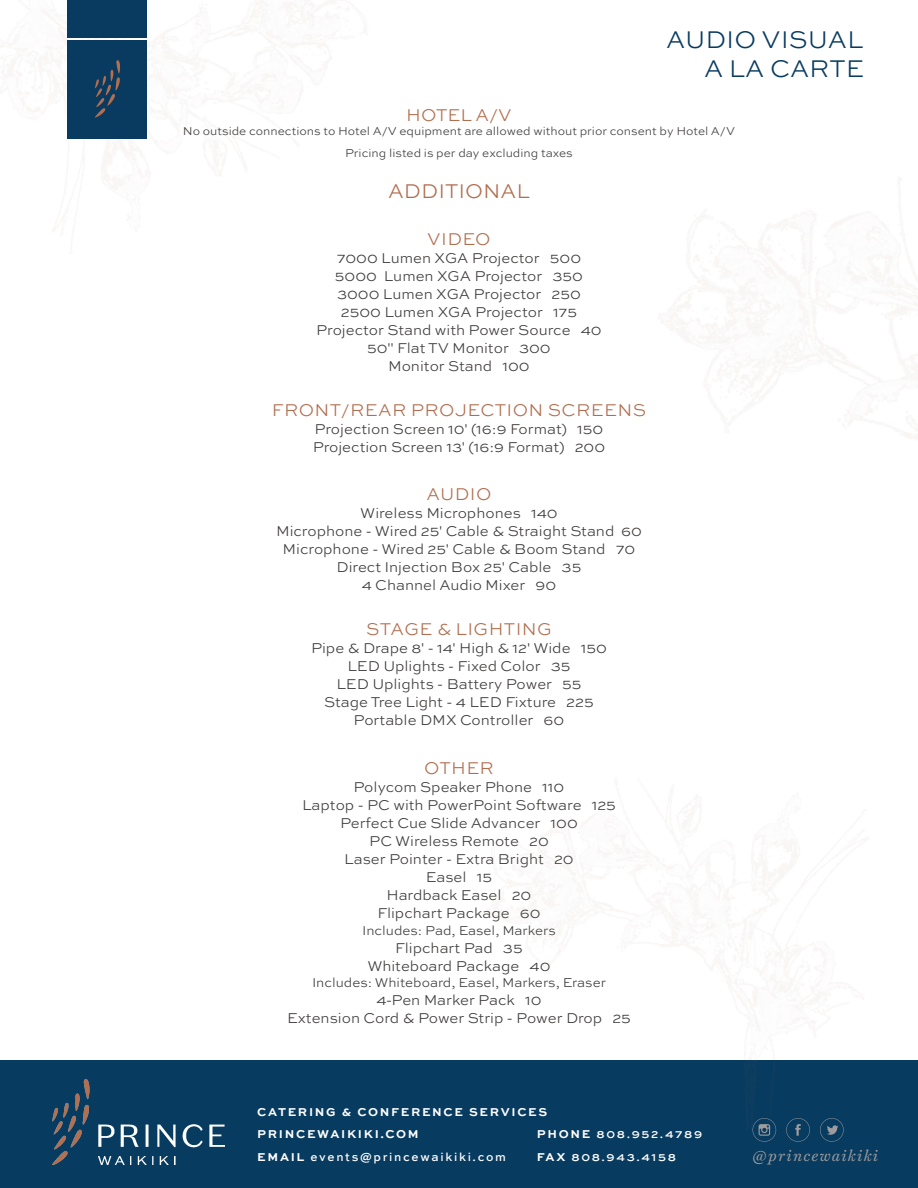
<style>
.page{position:relative;width:918px;height:1188px;background:#fff}
.page>*{position:absolute;margin:0;border:0;box-sizing:border-box;transform-origin:0 0}
.t1{font:300 25.5px "Sweet Sans";color:#083b60}
.t2{font:300 21px "Sweet Sans";color:#b16e4f}
.t3{font:300 18px "Sweet Sans";letter-spacing:.02em;color:#b16e4f}
.t4{font:300 15px "Sweet Sans";color:#3c3938}
.t5{font:italic 15px "Harriet Text";letter-spacing:.08em;color:#9e9c9c}
.t6{font:300 13.5px "Sweet Sans";color:#3c3938}
.t7{font:300 12px "Sweet Sans";color:#3c3938}
.t8{font:500 12px "Sweet Sans";letter-spacing:.14em;color:#fff}
.t9{font:700 12px "Sweet Sans";letter-spacing:.14em;color:#fff}
.s1{font-weight:700}
</style>
<div class="page">
<img style="left:0;top:0;width:349px;height:230px">
<div style="left:68px;top:40px;width:79px;height:100px;background:#093a5f"></div>
<div style="left:68px;top:0;width:79px;height:38px;background:#093a5f"></div>
<svg style="left:95px;top:60px;width:25px;height:58px"></svg>
<div style="left:0;top:1060px;width:918px;height:128px;background:#083b60"></div>
<img style="left:52px;top:1080px;width:172px;height:84px">
<img style="left:494px;top:788px;width:372px;height:354px">
<p class="t1" style="left:666px;top:25px;width:199px">AUDIO VISUAL</p>
<p class="t1" style="left:704px;top:54px;width:161px">A LA CARTE</p>
<p class="t3" style="left:406px;top:104px;width:107px">HOTEL A/V</p>
<p class="t7" style="left:183px;top:124px;width:554px">No outside connections to Hotel A/V equipment are allowed without prior consent by Hotel A/V</p>
<p class="t7" style="left:345px;top:146px;width:229px">Pricing listed is per day excluding taxes</p>
<p class="t2" style="left:388px;top:180px;width:143px">ADDITIONAL</p>
<p class="t3" style="left:427px;top:229px;width:65px">VIDEO</p>
<p class="t4" style="left:337px;top:249px;width:246px">7000 Lumen XGA Projector 500</p>
<p class="t4" style="left:335px;top:267px;width:250px">5000 Lumen XGA Projector 350</p>
<p class="t4" style="left:337px;top:285px;width:245px">3000 Lumen XGA Projector 250</p>
<p class="t4" style="left:341px;top:303px;width:238px">2500 Lumen XGA Projector 175</p>
<p class="t4" style="left:316px;top:321px;width:287px">Projector Stand with Power Source 40</p>
<p class="t4" style="left:367px;top:339px;width:185px">50" Flat TV Monitor 300</p>
<p class="t4" style="left:388px;top:357px;width:143px">Monitor Stand 100</p>
<p class="t3" style="left:272px;top:400px;width:376px">FRONT/REAR PROJECTION SCREENS</p>
<p class="t4" style="left:315px;top:420px;width:290px">Projection Screen 10' (16:9 Format) 150</p>
<p class="t4" style="left:313px;top:438px;width:294px">Projection Screen 13' (16:9 Format) 200</p>
<p class="t3" style="left:426px;top:484px;width:67px">AUDIO</p>
<p class="t4" style="left:360px;top:505px;width:199px">Wireless Microphones 140</p>
<p class="t4" style="left:276px;top:523px;width:367px">Microphone - Wired 25' Cable &amp; Straight Stand 60</p>
<p class="t4" style="left:283px;top:541px;width:354px">Microphone - Wired 25' Cable &amp; Boom Stand 70</p>
<p class="t4" style="left:337px;top:559px;width:246px">Direct Injection Box 25' Cable 35</p>
<p class="t4" style="left:362px;top:577px;width:196px">4 Channel Audio Mixer 90</p>
<p class="t3" style="left:366px;top:619px;width:187px">STAGE &amp; LIGHTING</p>
<p class="t4" style="left:311px;top:640px;width:297px">Pipe &amp; Drape 8' - 14' High &amp; 12' Wide 150</p>
<p class="t4" style="left:347px;top:658px;width:225px">LED Uplights - Fixed Color 35</p>
<p class="t4" style="left:336px;top:676px;width:247px">LED Uplights - Battery Power 55</p>
<p class="t4" style="left:324px;top:694px;width:271px">Stage Tree Light - 4 LED Fixture 225</p>
<p class="t4" style="left:354px;top:712px;width:212px">Portable DMX Controller 60</p>
<p class="t3" style="left:424px;top:758px;width:71px">OTHER</p>
<p class="t4" style="left:354px;top:779px;width:212px">Polycom Speaker Phone 110</p>
<p class="t4" style="left:302px;top:797px;width:315px">Laptop - PC with PowerPoint Software 125</p>
<p class="t4" style="left:340px;top:815px;width:239px">Perfect Cue Slide Advancer 100</p>
<p class="t4" style="left:369px;top:833px;width:181px">PC Wireless Remote 20</p>
<p class="t4" style="left:344px;top:851px;width:231px">Laser Pointer - Extra Bright 20</p>
<p class="t4" style="left:426px;top:869px;width:68px">Easel 15</p>
<p class="t4" style="left:387px;top:887px;width:146px">Hardback Easel 20</p>
<p class="t4" style="left:377px;top:905px;width:165px">Flipchart Package 60</p>
<p class="t6" style="left:362px;top:922px;width:195px">Includes: Pad, Easel, Markers</p>
<p class="t4" style="left:395px;top:939px;width:129px">Flipchart Pad 35</p>
<p class="t4" style="left:367px;top:957px;width:185px">Whiteboard Package 40</p>
<p class="t6" style="left:312px;top:975px;width:296px">Includes: Whiteboard, Easel, Markers, Eraser</p>
<p class="t4" style="left:376px;top:991px;width:167px">4-Pen Marker Pack 10</p>
<p class="t4" style="left:287px;top:1009px;width:345px">Extension Cord &amp; Power Strip - Power Drop 25</p>
<p class="t9" style="left:257px;top:1105px;width:291px">CATERING &amp; CONFERENCE SERVICES</p>
<p class="t9" style="left:257px;top:1127px;width:163px">PRINCEWAIKIKI.COM</p>
<p class="t8" style="left:257px;top:1150px;width:250px"><span class="s1">EMAIL</span> events@princewaikiki.com</p>
<p class="t8" style="left:537px;top:1127px;width:167px"><span class="s1">PHONE</span> 808.952.4789</p>
<p class="t8" style="left:537px;top:1150px;width:141px"><span class="s1">FAX</span> 808.943.4158</p>
<p class="t5" style="left:753px;top:1145px;width:127px">@princewaikiki</p>
</div>
